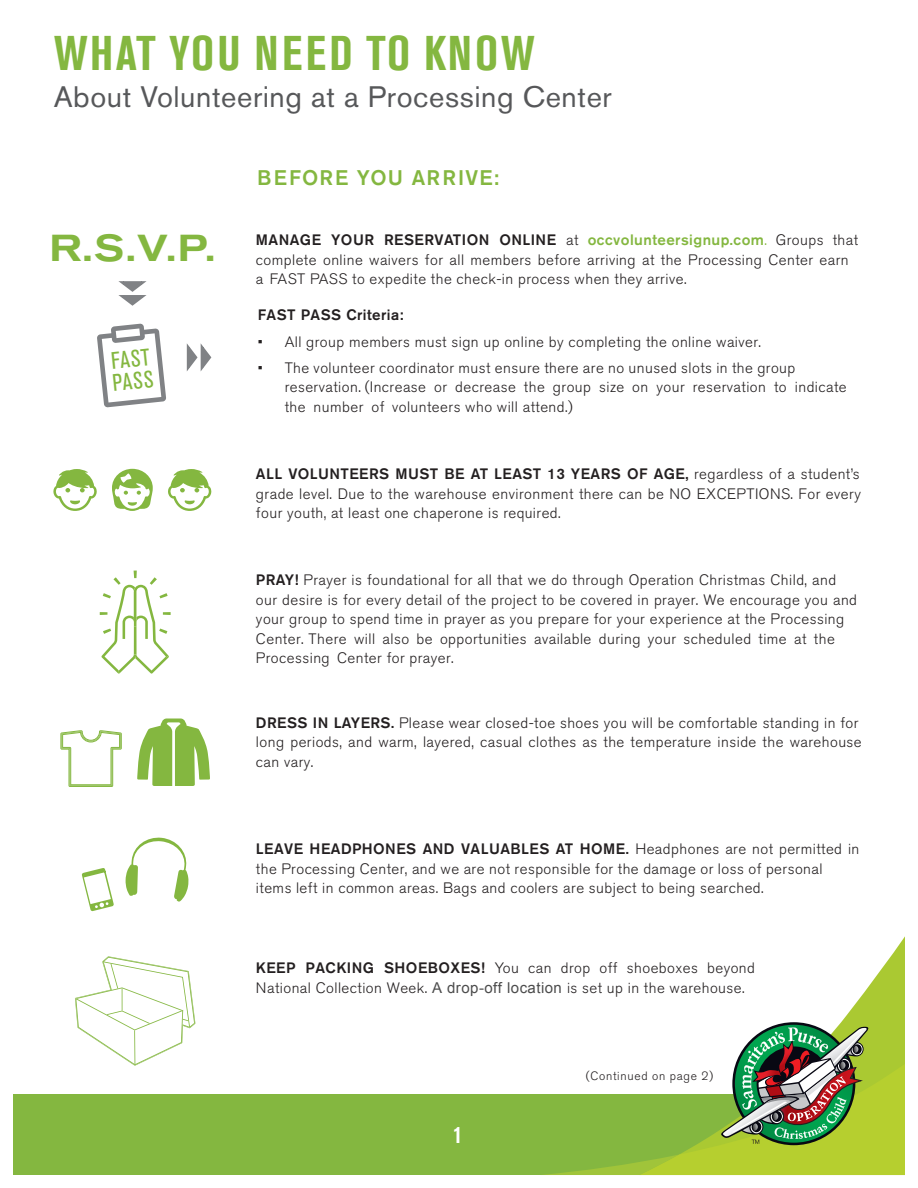
<style>
.page{position:relative;width:918px;height:1188px;background:#fff}
.page>*{position:absolute;margin:0;border:0;box-sizing:border-box;transform-origin:0 0}
.t1{font:700 condensed 48.3px "Akzidenz Grotesk BE";letter-spacing:.05em;color:#84b740}
.t2{font:500 expanded 37.2px "Akzidenz Grotesk BE";color:#84b740}
.t3{font:29.4px "Akzidenz Grotesk BE";letter-spacing:.02em;color:#57585a}
.t4{font:700 condensed 24px "Akzidenz Grotesk BE";color:#fff}
.t5{font:condensed 23.7px/22.4px "Akzidenz Grotesk BE";color:#84b740}
.t6{font:500 21px "Akzidenz Grotesk BE";letter-spacing:.06em;color:#84b740}
.t7{font:300 15px/19.5px "Akzidenz Grotesk BE";letter-spacing:.03em;color:#231f20}
.t8{font:500 15px "Akzidenz Grotesk BE";letter-spacing:.03em;color:#231f20}
.t9{font:300 12px "Akzidenz Grotesk BE";letter-spacing:.06em;color:#231f20}
.s1{font-weight:500}
.s2{font-weight:500;color:#84b740}
.s3{color:#84b740}
.s4{font-family:"Arial";font-weight:400;color:#4c4c4c}
</style>
<div class="page">
<svg style="left:97px;top:324px;width:69px;height:83px"></svg>
<svg style="left:112px;top:469px;width:41px;height:42px"></svg>
<svg style="left:53px;top:469px;width:44px;height:42px"></svg>
<svg style="left:168px;top:469px;width:43px;height:42px"></svg>
<svg style="left:118px;top:281px;width:28px;height:25px"></svg>
<svg style="left:186px;top:344px;width:26px;height:28px"></svg>
<svg style="left:100px;top:571px;width:71px;height:103px"></svg>
<svg style="left:125px;top:837px;width:64px;height:65px"></svg>
<svg style="left:82px;top:868px;width:32px;height:43px"></svg>
<div style="left:14px;top:1095px;width:888px;height:80px;background:#84b740"></div>
<svg style="left:779px;top:936px;width:126px;height:91px"></svg>
<svg style="left:540px;top:1027px;width:365px;height:148px"></svg>
<svg style="left:75px;top:956px;width:120px;height:110px"></svg>
<svg style="left:137px;top:719px;width:73px;height:67px"></svg>
<svg style="left:60px;top:730px;width:62px;height:57px"></svg>
<h1 class="t1" style="left:54px;top:26px;width:483px">WHAT YOU NEED TO KNOW</h1>
<h3 class="t3" style="left:54px;top:79px;width:560px">About Volunteering at a Processing Center</h3>
<h2 class="t2" style="left:49px;top:227px;width:168px">R.S.V.P.</h2>
<h3 class="t5" style="left:109px;top:350px;width:42px;rotate:-6deg">FAST<br>PASS</h3>
<h3 class="t6" style="left:257px;top:165px;width:243px">BEFORE YOU ARRIVE:</h3>
<p class="t7" style="left:256px;top:230px;width:604px"><span class="s1">MANAGE YOUR RESERVATION ONLINE</span> at <span class="s2">occvolunteersignup.com</span><span class="s3">.</span> Groups that complete online waivers for all members before arriving at the Processing Center earn a FAST PASS to expedite the check-in process when they arrive.</p>
<p class="t8" style="left:258px;top:306px;width:147px">FAST PASS Criteria:</p>
<p class="t7" style="left:258px;top:332px;width:505px">• All group members must sign up online by completing the online waiver.</p>
<p class="t7" style="left:285px;top:359px;width:564px;text-indent:-27px">• The volunteer coordinator must ensure there are no unused slots in the group reservation. (Increase or decrease the group size on your reservation to indicate the number of volunteers who will attend.)</p>
<p class="t7" style="left:256px;top:464px;width:606px;text-align:justify"><span class="s1">ALL VOLUNTEERS MUST BE AT LEAST 13 YEARS OF AGE,</span> regardless of a student’s grade level. Due to the warehouse environment there can be NO EXCEPTIONS. For every four youth, at least one chaperone is required.</p>
<p class="t7" style="left:256px;top:571px;width:603px"><span class="s1">PRAY!</span> Prayer is foundational for all that we do through Operation Christmas Child, and our desire is for every detail of the project to be covered in prayer. We encourage you and your group to spend time in prayer as you prepare for your experience at the Processing Center. There will also be opportunities available during your scheduled time at the Processing Center for prayer.</p>
<p class="t7" style="left:256px;top:713px;width:607px"><span class="s1">DRESS IN LAYERS.</span> Please wear closed-toe shoes you will be comfortable standing in for long periods, and warm, layered, casual clothes as the temperature inside the warehouse can vary.</p>
<p class="t7" style="left:256px;top:840px;width:605px"><span class="s1">LEAVE HEADPHONES AND VALUABLES AT HOME.</span> Headphones are not permitted in the Processing Center, and we are not responsible for the damage or loss of personal items left in common areas. Bags and coolers are subject to being searched.</p>
<p class="t7" style="left:256px;top:959px;width:501px"><span class="s1">KEEP PACKING SHOEBOXES!</span> You can drop off shoeboxes beyond<br>National Collection Week. <span class="s4">A drop-off location</span> is set up in the warehouse.</p>
<h3 class="t4" style="left:453px;top:1121px;width:11px">1</h3>
<p class="t9" style="left:586px;top:1069px;width:129px">(Continued on page 2)</p>
</div>
